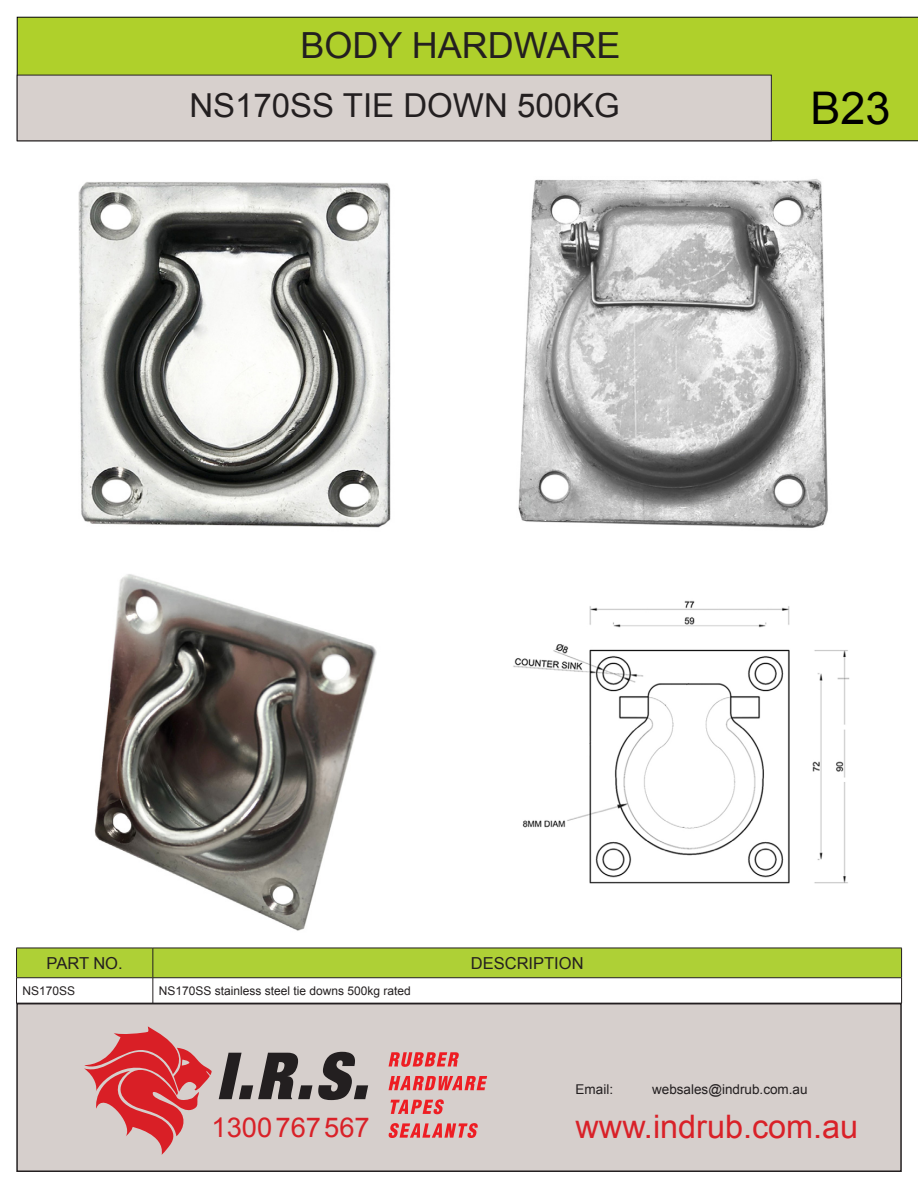
<style>
.page{position:relative;width:918px;height:1188px;background:#fff}
.page>*{position:absolute;margin:0;border:0;box-sizing:border-box;transform-origin:0 0}
.t1{font:45px "Arial";color:#000}
.t2{font:36px "Arial";color:#231f20}
.t3{font:33px "Arial";color:#231f20}
.t4{font:32.4px "Arial";color:#d92128}
.t5{font:27.3px "Arial";color:#d92128}
.t6{font:16.5px "Arial";color:#231f20}
.t7{font:13.5px "Arial";color:#231f20}
.t8{font:12px "Arial";color:#231f20}
</style>
<div class="page">
<div style="left:17px;top:17px;width:901px;height:124px;background:#afd02b"></div>
<div style="left:17px;top:75px;width:754px;height:66px;background:#d7d0cd"></div>
<div style="left:17px;top:75px;width:755px;height:66px;border:1px solid #231f20"></div>
<div style="left:17px;top:1004px;width:884px;height:167px;background:#d6cfcc"></div>
<div style="left:16px;top:1003px;width:886px;height:169px;border:1px solid #231f20"></div>
<svg style="left:84px;top:1026px;width:128px;height:129px"></svg>
<svg style="left:389px;top:1052px;width:70px;height:15px"></svg>
<svg style="left:389px;top:1076px;width:98px;height:14px"></svg>
<svg style="left:391px;top:1099px;width:53px;height:15px"></svg>
<svg style="left:389px;top:1123px;width:89px;height:15px"></svg>
<svg style="left:219px;top:1053px;width:93px;height:46px"></svg>
<svg style="left:318px;top:1052px;width:50px;height:48px"></svg>
<svg style="left:16px;top:948px;width:886px;height:55px"></svg>
<hr style="left:16px;top:1003px;width:137px;height:1px;background:#231f20">
<hr style="left:153px;top:1003px;width:749px;height:1px;background:#231f20">
<img style="left:78px;top:182px;width:313px;height:346px">
<img style="left:518px;top:179px;width:310px;height:349px">
<img style="left:94px;top:574px;width:283px;height:357px">
<img style="left:513px;top:600px;width:337px;height:284px">
<h2 class="t2" style="left:301px;top:22px;width:322px">BODY HARDWARE</h2>
<p class="t3" style="left:189px;top:84px;width:432px">NS170SS TIE DOWN 500KG</p>
<p class="t1" style="left:811px;top:79px;width:82px">B23</p>
<p class="t6" style="left:47px;top:952px;width:78px">PART NO.</p>
<p class="t6" style="left:471px;top:952px;width:114px">DESCRIPTION</p>
<p class="t8" style="left:23px;top:983px;width:54px">NS170SS</p>
<p class="t8" style="left:159px;top:983px;width:254px">NS170SS stainless steel tie downs 500kg rated</p>
<h3 class="t5" style="left:212px;top:1109px;width:160px">1300 767 567</h3>
<p class="t7" style="left:576px;top:1081px;width:39px">Email:</p>
<p class="t7" style="left:652px;top:1081px;width:157px">websales@indrub.com.au</p>
<h3 class="t4" style="left:576px;top:1105px;width:284px">www.indrub.com.au</h3>
</div>
